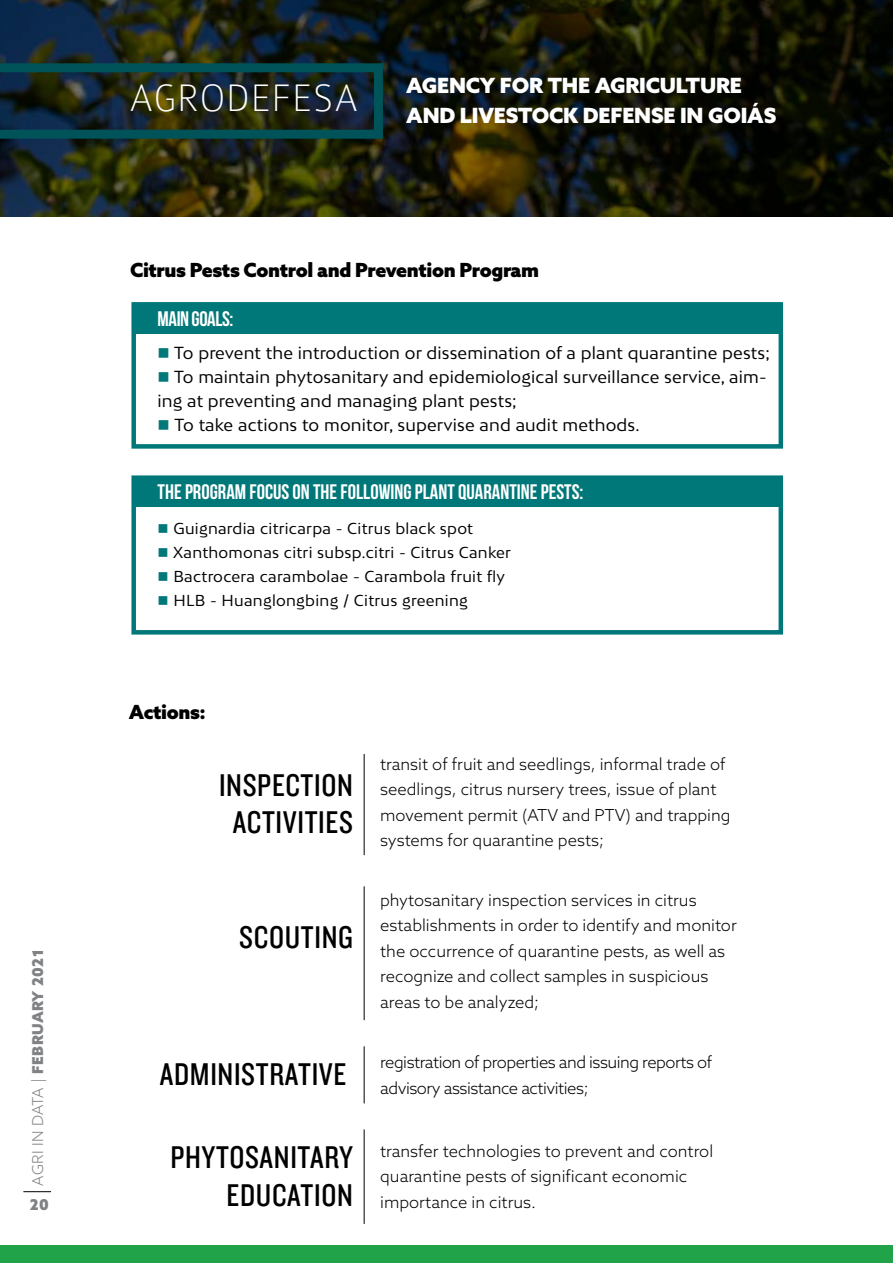
<style>
.page{position:relative;width:893px;height:1263px;background:#fff}
.page>*{position:absolute;margin:0;border:0;box-sizing:border-box;transform-origin:0 0}
.t1{font:32.7px/37.5px "Knockout HTF29 Junior Liteweight";letter-spacing:.02em;color:#000;text-align:right}
.t2{font:900 21px/30px "Azo Sans";letter-spacing:-.01em;color:#fff}
.t3{font:21px "Bebas Neue";color:#fff}
.t4{font:21px "Bebas Neue";letter-spacing:-.02em;color:#fff}
.t5{font:900 19.5px "Azo Sans";letter-spacing:-.02em;color:#000}
.t6{font:300 16.5px/25.5px "Azo Sans";color:#000}
.t7{font:16.5px/24px "Bw Mitga";letter-spacing:.01em;color:#000}
.t8{font:300 16.5px/25.5px "Azo Sans";letter-spacing:-.03em;color:#000}
.t9{font:15px "Bw Mitga";letter-spacing:.02em;color:#000}
.t10{font:900 15px "Azo Sans";letter-spacing:.025em;color:#808285}
.s1{font-weight:300}
.s2{font-family:"Colaborate";font-weight:100;font-size:40.95px}
.s3{color:#007778}
</style>
<div class="page">
<svg style="left:23px;top:1191px;width:28px;height:1px"></svg>
<div style="left:0;top:1245px;width:893px;height:18px;background:#21a349"></div>
<svg style="left:0;top:0;width:893px;height:217px;background:#161a0d"></svg>
<div style="left:135px;top:303px;width:645px;height:30px;background:#007778"></div>
<div style="left:135px;top:476px;width:645px;height:30px;background:#007778"></div>
<div style="left:131px;top:302px;width:652px;height:147px;border:4px solid #007778"></div>
<div style="left:131px;top:475px;width:652px;height:159px;border:4px solid #007778"></div>
<svg style="left:0;top:63px;width:383px;height:76px;background:#15302e"></svg>
<hr style="left:364px;top:1129px;width:1px;height:95px;background:#000">
<hr style="left:364px;top:886px;width:1px;height:134px;background:#000">
<hr style="left:364px;top:754px;width:1px;height:101px;background:#000">
<hr style="left:364px;top:1046px;width:1px;height:57px;background:#000">
<p class="t10" style="left:28px;top:1185px;width:238px;rotate:-90deg"><span class="s1">AGRI IN DATA |</span> FEBRUARY 2021</p>
<p class="t10" style="left:30px;top:1194px;width:21px">20</p>
<p class="t2" style="left:406px;top:70px;width:371px;text-indent:-277px"><span class="s2">AGRODEFESA</span> AGENCY FOR THE AGRICULTURE<br>AND LIVESTOCK DEFENSE IN GOIÁS</p>
<p class="t5" style="left:130px;top:257px;width:410px">Citrus Pests Control and Prevention Program</p>
<p class="t4" style="left:158px;top:307px;width:77px">MAIN GOALS:</p>
<p class="t7" style="left:158px;top:340px;width:614px"><span class="s3">■</span> To prevent the introduction or dissemination of a plant quarantine pests;</p>
<p class="t7" style="left:158px;top:364px;width:610px"><span class="s3">■</span> To maintain phytosanitary and epidemiological surveillance service, aim&shy;ing at preventing and managing plant pests;</p>
<p class="t7" style="left:158px;top:412px;width:484px"><span class="s3">■</span> To take actions to monitor, supervise and audit methods.</p>
<p class="t3" style="left:158px;top:480px;width:427px">THE PROGRAM FOCUS ON THE FOLLOWING PLANT QUARANTINE PESTS:</p>
<p class="t9" style="left:158px;top:518px;width:317px"><span class="s3">■</span> Guignardia citricarpa - Citrus black spot</p>
<p class="t9" style="left:158px;top:542px;width:355px"><span class="s3">■</span> Xanthomonas citri subsp.citri - Citrus Canker</p>
<p class="t9" style="left:158px;top:566px;width:349px"><span class="s3">■</span> Bactrocera carambolae - Carambola fruit fly</p>
<p class="t9" style="left:158px;top:590px;width:312px"><span class="s3">■</span> HLB - Huanglongbing / Citrus greening</p>
<p class="t5" style="left:129px;top:699px;width:78px">Actions:</p>
<h1 class="t1" style="left:202px;top:767px;width:152px">❖INSPECTION<br>ACTIVITIES</h1>
<h1 class="t1" style="left:239px;top:919px;width:115px">SCOUTING</h1>
<h1 class="t1" style="left:160px;top:1057px;width:188px">ADMINISTRATIVE</h1>
<h1 class="t1" style="left:171px;top:1139px;width:184px">PHYTOSANITARY<br>EDUCATION</h1>
<p class="t6" style="left:380px;top:751px;width:352px">transit of fruit and seedlings, informal trade of seedlings, citrus nursery trees, issue of plant movement permit (ATV and PTV) and trapping systems for quarantine pests;</p>
<p class="t6" style="left:380px;top:887px;width:358px">phytosanitary inspection services in citrus establishments in order to identify and monitor the occurrence of quarantine pests, as well as recognize and collect samples in suspicious areas to be analyzed;</p>
<p class="t8" style="left:380px;top:1049px;width:334px">registration of properties and issuing reports of advisory assistance activities;</p>
<p class="t6" style="left:380px;top:1138px;width:335px">transfer technologies to prevent and control quarantine pests of significant economic importance in citrus.</p>
</div>
